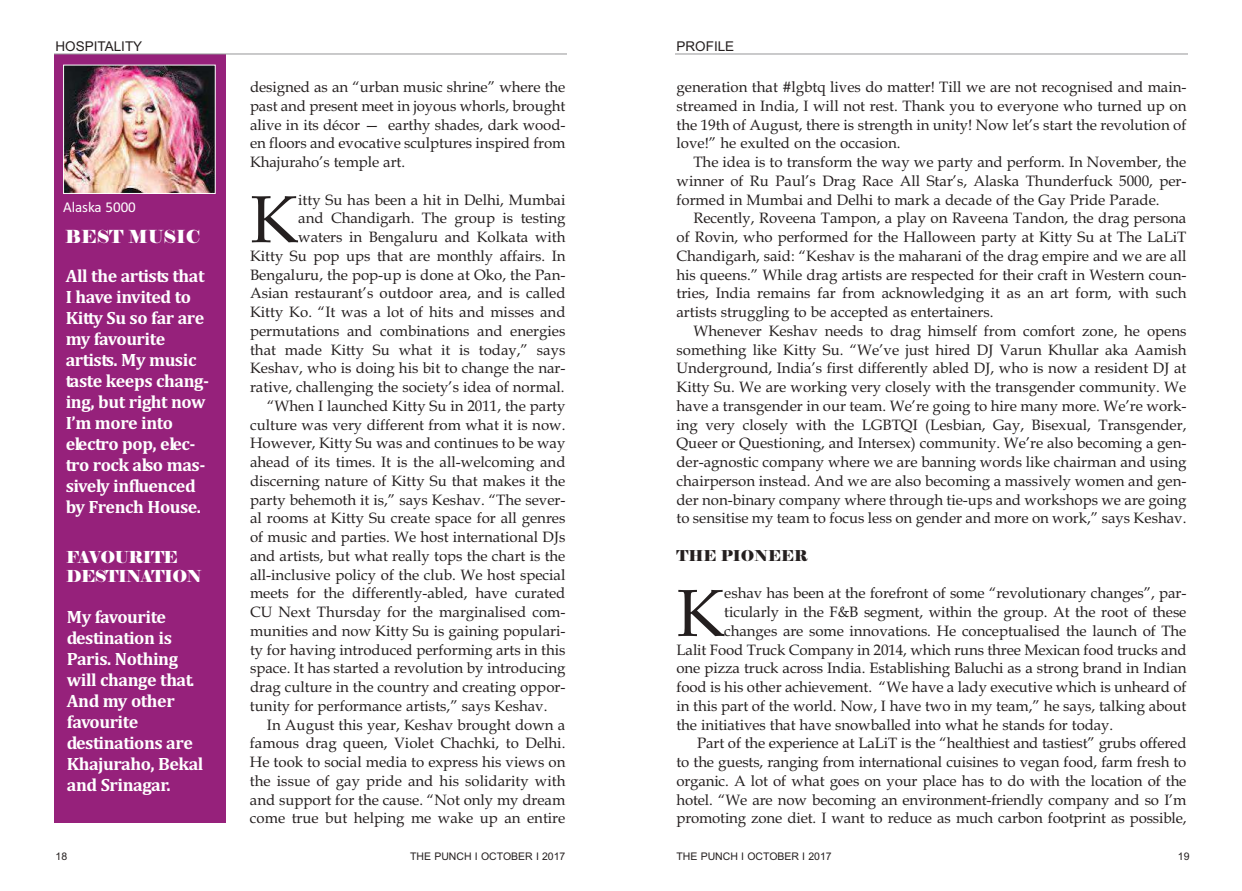
<style>
.page{position:relative;width:1242px;height:891px;background:#fff}
.page>*{position:absolute;margin:0;border:0;box-sizing:border-box;transform-origin:0 0}
.t1{font:66.6px "Book Antiqua";color:#241f1f}
.t2{font:700 18px/21px "Cambria";letter-spacing:-.025em;color:#fff}
.t3{font:18px "Elephant";color:#fff}
.t4{font:16.5px/19.5px "Elephant";letter-spacing:-.04em;color:#fff}
.t5{font:15px/18.8px "Book Antiqua";color:#241f1f;text-align:justify}
.t6{font:15px "Elephant";color:#241f1f}
.t7{font:15px "Calibri";color:#fff}
.t8{font:13.5px "Arial";color:#241f1f}
.t9{font:10.5px "Arial";color:#241f1f}
</style>
<div class="page">
<hr style="left:675px;top:54px;width:513px;height:1px;background:#969698">
<div style="left:54px;top:54px;width:172px;height:768px;background:#96217b"></div>
<img style="left:65px;top:67px;width:149px;height:125px">
<div style="left:63px;top:65px;width:153px;height:129px;border:1px solid #fff"></div>
<hr style="left:54px;top:54px;width:513px;height:1px;background:#969698">
<p class="t8" style="left:56px;top:39px;width:88px">HOSPITALITY</p>
<p class="t7" style="left:63px;top:198px;width:74px">Alaska 5000</p>
<p class="t3" style="left:65px;top:225px;width:136px">BEST MUSIC</p>
<p class="t2" style="left:66px;top:265px;width:145px">All the artists that<br>I have invited to<br>Kitty Su so far are my favourite artists. My music taste keeps chang&shy;ing, but right now<br>I’m more into electro pop, elec&shy;tro rock also mas&shy;sively influenced by French House.</p>
<p class="t4" style="left:66px;top:548px;width:137px">FAVOURITE<br>DESTINATION</p>
<p class="t2" style="left:67px;top:606px;width:138px">My favourite destination is<br>Paris. Nothing will change that.<br>And my other favourite destinations are<br>Khajuraho, Bekal and Srinagar.</p>
<p class="t5" style="left:250px;top:78px;width:317px">designed as an “urban music shrine” where the past and present meet in joyous whorls, brought alive in its décor — earthy shades, dark wood&shy;en floors and evocative sculptures inspired from Khajuraho’s temple art.</p>
<h1 class="t1" style="left:250px;top:180px;width:50px">K</h1>
<p class="t5" style="left:298px;top:190px;width:269px">itty Su has been a hit in Delhi, Mumbai</p>
<p class="t5" style="left:298px;top:209px;width:269px">and Chandigarh. The group is testing</p>
<p class="t5" style="left:298px;top:228px;width:269px">waters in Bengaluru and Kolkata with</p>
<p class="t5" style="left:250px;top:246px;width:317px">Kitty Su pop ups that are monthly affairs. In</p>
<p class="t5" style="left:250px;top:265px;width:317px">Bengaluru, the pop-up is done at Oko, the Pan-</p>
<p class="t5" style="left:250px;top:284px;width:317px">Asian restaurant’s outdoor area, and is called</p>
<p class="t5" style="left:250px;top:303px;width:317px">Kitty Ko. “It was a lot of hits and misses and</p>
<p class="t5" style="left:250px;top:321px;width:317px">permutations and combinations and energies</p>
<p class="t5" style="left:250px;top:340px;width:317px">that made Kitty Su what it is today,” says</p>
<p class="t5" style="left:250px;top:359px;width:317px">Keshav, who is doing his bit to change the nar-</p>
<p class="t5" style="left:250px;top:378px;width:316px">rative, challenging the society’s idea of normal.</p>
<p class="t5" style="left:267px;top:396px;width:300px">“When I launched Kitty Su in 2011, the party</p>
<p class="t5" style="left:250px;top:415px;width:317px">culture was very different from what it is now.</p>
<p class="t5" style="left:250px;top:434px;width:317px">However, Kitty Su was and continues to be way</p>
<p class="t5" style="left:250px;top:453px;width:317px">ahead of its times. It is the all-welcoming and</p>
<p class="t5" style="left:250px;top:471px;width:317px">discerning nature of Kitty Su that makes it the</p>
<p class="t5" style="left:250px;top:490px;width:317px">party behemoth it is,” says Keshav. “The sever-</p>
<p class="t5" style="left:250px;top:509px;width:317px">al rooms at Kitty Su create space for all genres</p>
<p class="t5" style="left:250px;top:528px;width:317px">of music and parties. We host international DJs</p>
<p class="t5" style="left:250px;top:546px;width:317px">and artists, but what really tops the chart is the</p>
<p class="t5" style="left:250px;top:565px;width:317px">all-inclusive policy of the club. We host special</p>
<p class="t5" style="left:250px;top:584px;width:317px">meets for the differently-abled, have curated</p>
<p class="t5" style="left:250px;top:603px;width:317px">CU Next Thursday for the marginalised com-</p>
<p class="t5" style="left:250px;top:621px;width:317px">munities and now Kitty Su is gaining populari-</p>
<p class="t5" style="left:250px;top:640px;width:317px">ty for having introduced performing arts in this</p>
<p class="t5" style="left:250px;top:659px;width:317px">space. It has started a revolution by introducing</p>
<p class="t5" style="left:250px;top:678px;width:317px">drag culture in the country and creating oppor-</p>
<p class="t5" style="left:250px;top:696px;width:299px">tunity for performance artists,” says Keshav.</p>
<p class="t5" style="left:267px;top:715px;width:300px">In August this year, Keshav brought down a</p>
<p class="t5" style="left:250px;top:734px;width:317px">famous drag queen, Violet Chachki, to Delhi.</p>
<p class="t5" style="left:250px;top:753px;width:317px">He took to social media to express his views on</p>
<p class="t5" style="left:250px;top:771px;width:317px">the issue of gay pride and his solidarity with</p>
<p class="t5" style="left:250px;top:790px;width:317px">and support for the cause. “Not only my dream</p>
<p class="t5" style="left:250px;top:809px;width:317px">come true but helping me wake up an entire</p>
<p class="t8" style="left:676px;top:39px;width:59px">PROFILE</p>
<p class="t5" style="left:676px;top:78px;width:512px">generation that #lgbtq lives do matter! Till we are not recognised and main&shy;streamed in India, I will not rest. Thank you to everyone who turned up on the 19th of August, there is strength in unity! Now let’s start the revolution of love!” he exulted on the occasion.</p>
<p class="t5" style="left:676px;top:153px;width:512px;text-indent:17px">The idea is to transform the way we party and perform. In November, the winner of Ru Paul’s Drag Race All Star’s, Alaska Thunderfuck 5000, per&shy;formed in Mumbai and Delhi to mark a decade of the Gay Pride Parade.</p>
<p class="t5" style="left:676px;top:209px;width:512px;text-indent:17px">Recently, Roveena Tampon, a play on Raveena Tandon, the drag persona of Rovin, who performed for the Halloween party at Kitty Su at The LaLiT Chandigarh, said: “Keshav is the maharani of the drag empire and we are all his queens.” While drag artists are respected for their craft in Western coun&shy;tries, India remains far from acknowledging it as an art form, with such artists struggling to be accepted as entertainers.</p>
<p class="t5" style="left:676px;top:321px;width:512px;text-indent:17px">Whenever Keshav needs to drag himself from comfort zone, he opens something like Kitty Su. “We’ve just hired DJ Varun Khullar aka Aamish Underground, India’s first differently abled DJ, who is now a resident DJ at Kitty Su. We are working very closely with the transgender community. We have a transgender in our team. We’re going to hire many more. We’re work&shy;ing very closely with the LGBTQI (Lesbian, Gay, Bisexual, Transgender, Queer or Questioning, and Intersex) community. We’re also becoming a gen&shy;der-agnostic company where we are banning words like chairman and using chairperson instead. And we are also becoming a massively women and gen&shy;der non-binary company where through tie-ups and workshops we are going to sensitise my team to focus less on gender and more on work,” says Keshav.</p>
<p class="t6" style="left:676px;top:546px;width:133px">THE PIONEER</p>
<h1 class="t1" style="left:676px;top:574px;width:50px">K</h1>
<p class="t5" style="left:724px;top:584px;width:464px">eshav has been at the forefront of some “revolutionary changes”, par-</p>
<p class="t5" style="left:724px;top:603px;width:464px">ticularly in the F&amp;B segment, within the group. At the root of these</p>
<p class="t5" style="left:724px;top:621px;width:464px">changes are some innovations. He conceptualised the launch of The</p>
<p class="t5" style="left:677px;top:640px;width:512px">Lalit Food Truck Company in 2014, which runs three Mexican food trucks and</p>
<p class="t5" style="left:676px;top:659px;width:511px">one pizza truck across India. Establishing Baluchi as a strong brand in Indian</p>
<p class="t5" style="left:676px;top:678px;width:511px">food is his other achievement. “We have a lady executive which is unheard of</p>
<p class="t5" style="left:676px;top:696px;width:511px">in this part of the world. Now, I have two in my team,” he says, talking about</p>
<p class="t5" style="left:676px;top:715px;width:438px">the initiatives that have snowballed into what he stands for today.</p>
<p class="t5" style="left:697px;top:734px;width:491px">Part of the experience at LaLiT is the “healthiest and tastiest” grubs offered</p>
<p class="t5" style="left:676px;top:753px;width:512px">to the guests, ranging from international cuisines to vegan food, farm fresh to</p>
<p class="t5" style="left:676px;top:771px;width:512px">organic. A lot of what goes on your place has to do with the location of the</p>
<p class="t5" style="left:676px;top:790px;width:512px">hotel. “We are now becoming an environment-friendly company and so I’m</p>
<p class="t5" style="left:676px;top:809px;width:512px">promoting zone diet. I want to reduce as much carbon footprint as possible,</p>
<p class="t9" style="left:56px;top:850px;width:13px">18</p>
<p class="t9" style="left:410px;top:850px;width:157px">THE PUNCH I OCTOBER I 2017</p>
<p class="t9" style="left:676px;top:850px;width:157px">THE PUNCH I OCTOBER I 2017</p>
<p class="t9" style="left:1178px;top:850px;width:13px">19</p>
</div>
